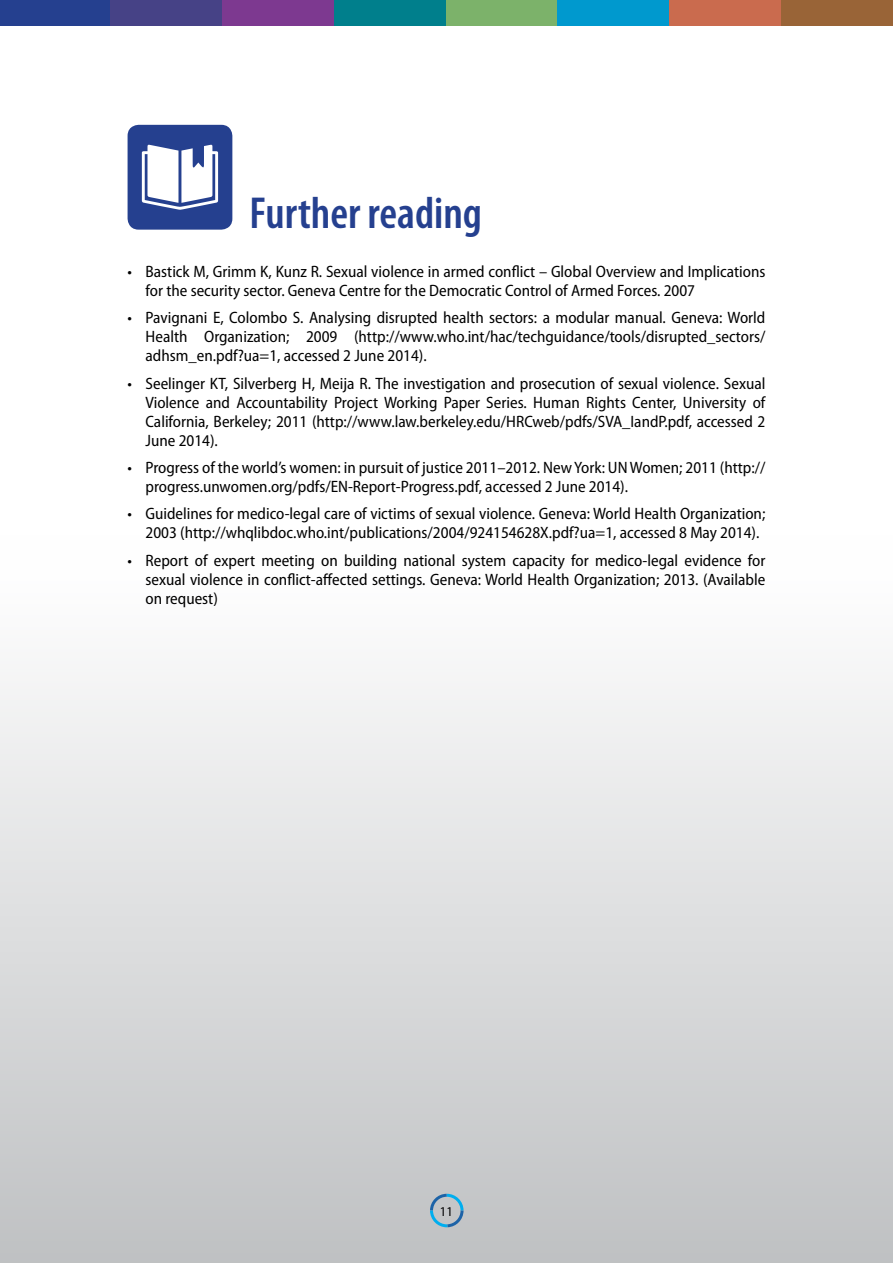
<style>
.page{position:relative;width:893px;height:1263px;background:#fff}
.page>*{position:absolute;margin:0;border:0;box-sizing:border-box;transform-origin:0 0}
.t1{font:600 condensed 45px "Myriad Pro";color:#25408f}
.t2{font:semi-condensed 16.5px/18.9px "Myriad Pro";color:#000}
.t3{font:semi-condensed 13.5px "Myriad Pro";color:#000}
</style>
<div class="page">
<div style="left:0;top:536px;width:893px;height:727px;background:linear-gradient(to bottom,#fff,#bfc1c3)"></div>
<svg style="left:428px;top:1192px;width:37px;height:37px"></svg>
<div style="left:0;top:0;width:112px;height:26px;background:#25408f"></div>
<div style="left:110px;top:0;width:112px;height:26px;background:#464286"></div>
<div style="left:222px;top:0;width:112px;height:26px;background:#7d3990"></div>
<div style="left:334px;top:0;width:112px;height:26px;background:#007f8c"></div>
<div style="left:446px;top:0;width:111px;height:26px;background:#7cb26a"></div>
<div style="left:557px;top:0;width:112px;height:26px;background:#0099ce"></div>
<div style="left:669px;top:0;width:112px;height:26px;background:#ca6b4e"></div>
<div style="left:781px;top:0;width:112px;height:26px;background:#996437"></div>
<div style="left:128px;top:125px;width:104px;height:105px;background:#25408f;border-radius:11px"></div>
<svg style="left:142px;top:145px;width:76px;height:65px"></svg>
<h1 class="t1" style="left:249px;top:185px;width:234px">Further reading</h1>
<p class="t2" style="left:146px;top:262px;width:621px;text-indent:-18px">• Bastick M, Grimm K, Kunz R. Sexual violence in armed conflict – Global Overview and Implications for the security sector. Geneva Centre for the Democratic Control of Armed Forces. 2007</p>
<p class="t2" style="left:146px;top:308px;width:621px;text-align:justify;text-indent:-18px">• Pavignani E, Colombo S. Analysing disrupted health sectors: a modular manual. Geneva: World Health Organization; 2009 (http://www.who.int/hac/techguidance/tools/disrupted_sectors/ adhsm_en.pdf?ua=1, accessed 2 June 2014).</p>
<p class="t2" style="left:146px;top:374px;width:621px;text-align:justify;text-indent:-18px">• Seelinger KT, Silverberg H, Meija R. The investigation and prosecution of sexual violence. Sexual Violence and Accountability Project Working Paper Series. Human Rights Center, University of California, Berkeley; 2011 (http://www.law.berkeley.edu/HRCweb/pdfs/SVA_IandP.pdf, accessed 2<br>June 2014).</p>
<p class="t2" style="left:146px;top:458px;width:621px;text-indent:-18px">• Progress of the world’s women: in pursuit of justice 2011–2012. New York: UN Women; 2011 (http:// progress.unwomen.org/pdfs/EN-Report-Progress.pdf, accessed 2 June 2014).</p>
<p class="t2" style="left:146px;top:505px;width:621px;text-indent:-18px">• Guidelines for medico-legal care of victims of sexual violence. Geneva: World Health Organization;<br>2003 (http://whqlibdoc.who.int/publications/2004/924154628X.pdf?ua=1, accessed 8 May 2014).</p>
<p class="t2" style="left:146px;top:551px;width:621px;text-align:justify;text-indent:-18px">• Report of expert meeting on building national system capacity for medico-legal evidence for sexual violence in conflict-affected settings. Geneva: World Health Organization; 2013. (Available on request)</p>
<p class="t3" style="left:440px;top:1204px;width:14px">11</p>
</div>
